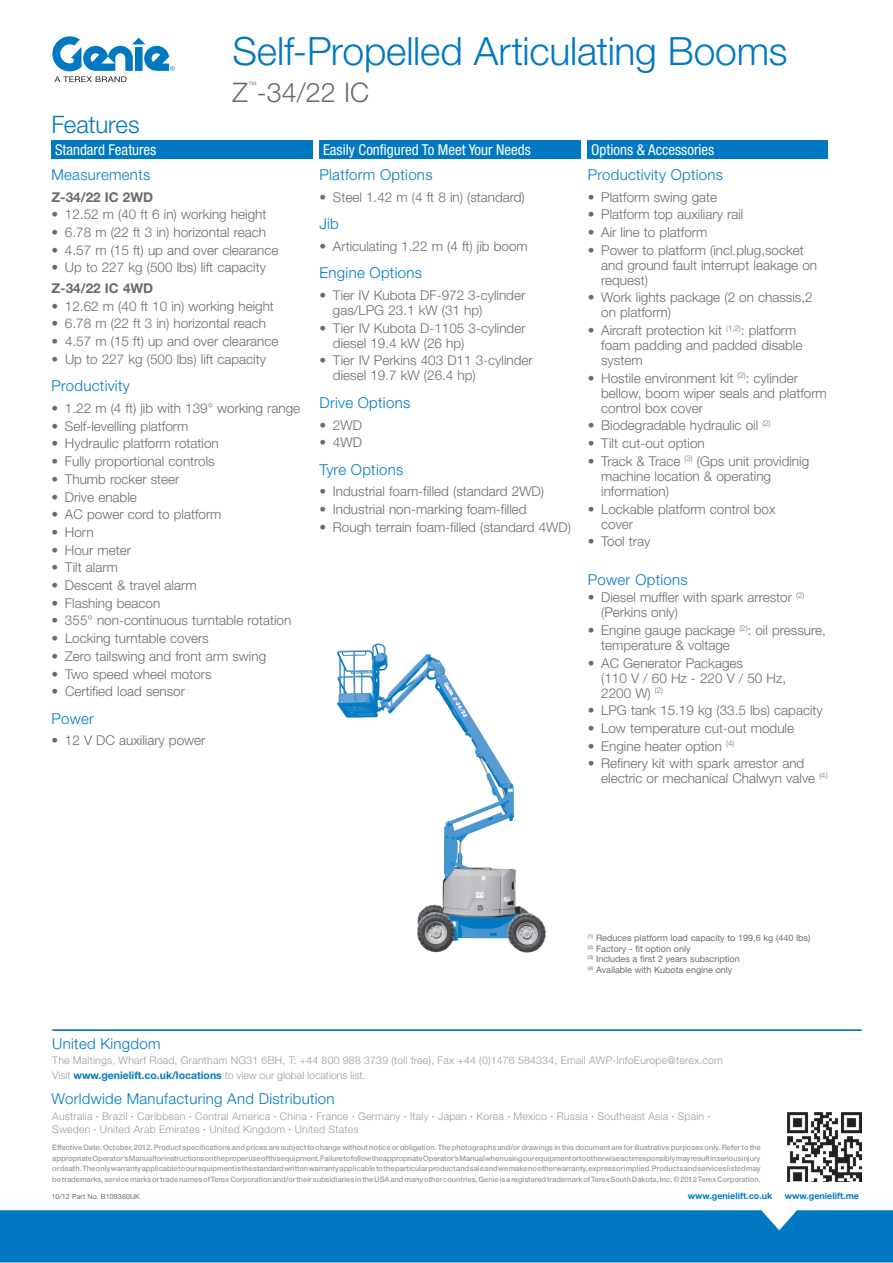
<style>
.page{position:relative;width:893px;height:1263px;background:#fff}
.page>*{position:absolute;margin:0;border:0;box-sizing:border-box;transform-origin:0 0}
.t1{font:300 39px "Helvetica Neue LT Std";letter-spacing:-.005em;color:#0079c2}
.t2{font:300 27px "Helvetica Neue LT Std";color:#6b6b68}
.t3{font:300 24px "Helvetica Neue LT Std";letter-spacing:-.01em;color:#0079c2}
.t4{font:300 15px "Helvetica Neue LT Std";letter-spacing:.02em;color:#0079c2}
.t5{font:condensed 15px "Helvetica Neue LT Std";color:#fff}
.t6{font:300 13.5px/15px "Helvetica Neue LT Std";color:#6b6b68}
.t7{font:700 13.5px "Helvetica Neue LT Std";color:#6b6b68}
.t8{font:300 10.5px/13.5px "Helvetica Neue LT Std";letter-spacing:.02em;color:#959ca1}
.t9{font:300 10.5px "Helvetica Neue LT Std";color:#959ca1}
.t10{font:9px/10.5px "Helvetica Neue LT Std";color:#6b6b68}
.t11{font:700 9px "Helvetica Neue LT Std";color:#0079c2}
.t12{font:300 8.7px "Helvetica Neue LT Std";color:#6b6b68}
.t13{font:500 7.5px/10.5px "Helvetica Neue LT Std";color:#959ca1;text-align:justify}
.t14{font:7.2px "Helvetica Neue LT Std";letter-spacing:.01em;color:#6b6b68}
.s1{font-weight:700;color:#0079c2}
.s2{color:#0079c2}
</style>
<div class="page">
<div style="left:0;top:1210px;width:893px;height:52px;background:#0079c2"></div>
<svg style="left:52px;top:36px;width:123px;height:46px"></svg>
<hr style="left:51px;top:1029px;width:810px;height:1px;background:#c0bfbf">
<img style="left:787px;top:1112px;width:75px;height:70px">
<hr style="left:52px;top:1029px;width:810px;height:2px;background:#0079c2">
<div style="left:319px;top:140px;width:262px;height:19px;background:#0079c2"></div>
<div style="left:51px;top:140px;width:262px;height:19px;background:#0079c2"></div>
<div style="left:588px;top:140px;width:240px;height:19px;background:#0079c2"></div>
<img style="left:337px;top:643px;width:209px;height:310px">
<h3 class="t3" style="left:51px;top:110px;width:90px">Features</h3>
<h1 class="t1" style="left:233px;top:27px;width:556px">Self-Propelled Articulating Booms</h1>
<h2 class="t2" style="left:233px;top:76px;width:138px">Z -34/22 IC</h2>
<p class="t12" style="left:248px;top:80px;width:10px">™</p>
<p class="t5" style="left:55px;top:141px;width:103px">Standard Features</p>
<p class="t5" style="left:323px;top:141px;width:209px">Easily Configured To Meet Your Needs</p>
<p class="t5" style="left:591px;top:141px;width:124px">Options &amp; Accessories</p>
<p class="t4" style="left:51px;top:165px;width:100px">Measurements</p>
<p class="t7" style="left:51px;top:188px;width:103px">Z-34/22 IC 2WD</p>
<p class="t6" style="left:51px;top:207px;width:216px">• 12.52 m (40 ft 6 in) working height</p>
<p class="t6" style="left:51px;top:224px;width:216px">• 6.78 m (22 ft 3 in) horizontal reach</p>
<p class="t6" style="left:51px;top:242px;width:229px">• 4.57 m (15 ft) up and over clearance</p>
<p class="t6" style="left:51px;top:260px;width:216px">• Up to 227 kg (500 lbs) lift capacity</p>
<p class="t7" style="left:51px;top:280px;width:103px">Z-34/22 IC 4WD</p>
<p class="t6" style="left:51px;top:298px;width:224px">• 12.62 m (40 ft 10 in) working height</p>
<p class="t6" style="left:51px;top:316px;width:216px">• 6.78 m (22 ft 3 in) horizontal reach</p>
<p class="t6" style="left:52px;top:333px;width:229px">• 4.57 m (15 ft) up and over clearance</p>
<p class="t6" style="left:52px;top:351px;width:216px">• Up to 227 kg (500 lbs) lift capacity</p>
<p class="t4" style="left:51px;top:377px;width:80px">Productivity</p>
<p class="t6" style="left:51px;top:400px;width:250px">• 1.22 m (4 ft) jib with 139° working range</p>
<p class="t6" style="left:51px;top:418px;width:138px">• Self-levelling platform</p>
<p class="t6" style="left:51px;top:436px;width:169px">• Hydraulic platform rotation</p>
<p class="t6" style="left:51px;top:453px;width:165px">• Fully proportional controls</p>
<p class="t6" style="left:51px;top:471px;width:130px">• Thumb rocker steer</p>
<p class="t6" style="left:51px;top:489px;width:87px">• Drive enable</p>
<p class="t6" style="left:51px;top:507px;width:172px">• AC power cord to platform</p>
<p class="t6" style="left:51px;top:524px;width:44px">• Horn</p>
<p class="t6" style="left:51px;top:542px;width:81px">• Hour meter</p>
<p class="t6" style="left:51px;top:560px;width:68px">• Tilt alarm</p>
<p class="t6" style="left:51px;top:577px;width:147px">• Descent &amp; travel alarm</p>
<p class="t6" style="left:51px;top:595px;width:110px">• Flashing beacon</p>
<p class="t6" style="left:51px;top:613px;width:241px">• 355° non-continuous turntable rotation</p>
<p class="t6" style="left:52px;top:630px;width:159px">• Locking turntable covers</p>
<p class="t6" style="left:52px;top:648px;width:216px">• Zero tailswing and front arm swing</p>
<p class="t6" style="left:52px;top:666px;width:162px">• Two speed wheel motors</p>
<p class="t6" style="left:52px;top:684px;width:135px">• Certified load sensor</p>
<p class="t4" style="left:51px;top:709px;width:44px">Power</p>
<p class="t6" style="left:51px;top:733px;width:156px">• 12 V DC auxiliary power</p>
<p class="t4" style="left:319px;top:165px;width:115px">Platform Options</p>
<p class="t6" style="left:319px;top:189px;width:207px">• Steel 1.42 m (4 ft 8 in) (standard)</p>
<p class="t4" style="left:319px;top:214px;width:21px">Jib</p>
<p class="t6" style="left:319px;top:238px;width:210px">• Articulating 1.22 m (4 ft) jib boom</p>
<p class="t4" style="left:319px;top:264px;width:104px">Engine Options</p>
<p class="t6" style="left:333px;top:287px;width:194px;text-indent:-14px">• Tier IV Kubota DF-972 3-cylinder gas/LPG 23.1 kW (31 hp)</p>
<p class="t6" style="left:333px;top:320px;width:194px;text-indent:-14px">• Tier IV Kubota D-1105 3-cylinder diesel 19.4 kW (26 hp)</p>
<p class="t6" style="left:333px;top:353px;width:201px;text-indent:-14px">• Tier IV Perkins 403 D11 3-cylinder diesel 19.7 kW (26.4 hp)</p>
<p class="t4" style="left:319px;top:393px;width:92px">Drive Options</p>
<p class="t6" style="left:319px;top:417px;width:44px">• 2WD</p>
<p class="t6" style="left:319px;top:435px;width:44px">• 4WD</p>
<p class="t4" style="left:319px;top:460px;width:85px">Tyre Options</p>
<p class="t6" style="left:319px;top:484px;width:226px">• Industrial foam-filled (standard 2WD)</p>
<p class="t6" style="left:319px;top:501px;width:209px">• Industrial non-marking foam-filled</p>
<p class="t6" style="left:319px;top:519px;width:253px">• Rough terrain foam-filled (standard 4WD)</p>
<p class="t4" style="left:588px;top:165px;width:137px">Productivity Options</p>
<p class="t6" style="left:588px;top:189px;width:131px">• Platform swing gate</p>
<p class="t6" style="left:588px;top:207px;width:157px">• Platform top auxiliary rail</p>
<p class="t6" style="left:588px;top:224px;width:121px">• Air line to platform</p>
<p class="t6" style="left:601px;top:242px;width:217px;text-indent:-14px">• Power to platform (incl.plug,socket and ground fault interrupt leakage on request)</p>
<p class="t6" style="left:601px;top:290px;width:213px;text-indent:-14px">• Work lights package (2 on chassis,2 on platform)</p>
<p class="t6" style="left:601px;top:322px;width:203px;text-indent:-13px">• Aircraft protection kit <sup>(1,2)</sup>: platform foam padding and padded disable system</p>
<p class="t6" style="left:601px;top:370px;width:227px;text-indent:-14px">• Hostile environment kit <sup>(2)</sup>: cylinder bellow, boom wiper seals and platform control box cover</p>
<p class="t6" style="left:588px;top:418px;width:184px">• Biodegradable hydraulic oil <sup>(2)</sup></p>
<p class="t6" style="left:588px;top:435px;width:119px">• Tilt cut-out option</p>
<p class="t6" style="left:601px;top:453px;width:210px;text-indent:-14px">• Track &amp; Trace <sup>(3)</sup> (Gps unit providinig machine location &amp; operating information)</p>
<p class="t6" style="left:601px;top:501px;width:176px;text-indent:-14px">• Lockable platform control box cover</p>
<p class="t6" style="left:588px;top:534px;width:64px">• Tool tray</p>
<p class="t4" style="left:588px;top:570px;width:102px">Power Options</p>
<p class="t6" style="left:601px;top:590px;width:205px;text-indent:-13px">• Diesel muffler with spark arrestor <sup>(2) </sup>(Perkins only)</p>
<p class="t6" style="left:601px;top:622px;width:226px;text-indent:-14px">• Engine gauge package <sup>(2)</sup>: oil pressure, temperature &amp; voltage</p>
<p class="t6" style="left:601px;top:655px;width:186px;text-indent:-14px">• AC Generator Packages<br>(110 V / 60 Hz - 220 V / 50 Hz,<br>2200 W) <sup>(2)</sup></p>
<p class="t6" style="left:588px;top:703px;width:237px">• LPG tank 15.19 kg (33.5 lbs) capacity</p>
<p class="t6" style="left:588px;top:720px;width:208px">• Low temperature cut-out module</p>
<p class="t6" style="left:588px;top:738px;width:148px">• Engine heater option <sup>(4)</sup></p>
<p class="t6" style="left:601px;top:756px;width:228px;text-indent:-14px">• Refinery kit with spark arrestor and electric or mechanical Chalwyn valve <sup>(4)</sup></p>
<p class="t10" style="left:588px;top:933px;width:224px"><sup>(1)</sup> Reduces platform load capacity to 199,6 kg (440 lbs) <sup>(2)</sup> Factory - fit option only<br><sup>(3)</sup> Includes a first 2 years subscription<br><sup>(4)</sup> Available with Kubota engine only</p>
<p class="t4" style="left:52px;top:1035px;width:110px">United Kingdom</p>
<p class="t8" style="left:52px;top:1053px;width:672px">The Maltings, Wharf Road, Grantham NG31 6BH, T: +44 800 988 3739 (toll free), Fax +44 (0)1476 584334, Email AWP-InfoEurope@terex.com</p>
<p class="t9" style="left:52px;top:1069px;width:315px">Visit <span class="s1">www.genielift.co.uk/locations</span> to view our global locations list.</p>
<p class="t4" style="left:51px;top:1089px;width:285px">Worldwide Manufacturing And Distribution</p>
<p class="t8" style="left:52px;top:1109px;width:660px">Australia <span class="s2">·</span> Brazil <span class="s2">·</span> Caribbean <span class="s2">·</span> Central America <span class="s2">·</span> China <span class="s2">·</span> France <span class="s2">·</span> Germany <span class="s2">·</span> Italy <span class="s2">·</span> Japan <span class="s2">·</span> Korea <span class="s2">·</span> Mexico <span class="s2">·</span> Russia <span class="s2">·</span> Southeast Asia <span class="s2">·</span> Spain <span class="s2">·<br></span>Sweden <span class="s2">·</span> United Arab Emirates <span class="s2">·</span> United Kingdom <span class="s2">·</span> United States</p>
<p class="t13" style="left:52px;top:1142px;width:710px">Effective Date: October, 2012. Product specifications and prices are subject to change without notice or obligation. The photographs and/or drawings in this document are for illustrative purposes only. Refer to the appropriate Operator’s Manual for instructions on the proper use of this equipment. Failure to follow the appropriate Operator’s Manual when using our equipment or to otherwise act irresponsibly may result in serious injury or death. The only warranty applicable to our equipment is the standard written warranty applicable to the particular product and sale and we make no other warranty, express or implied. Products and services listed may be trademarks, service marks or trade names of Terex Corporation and/or their subsidiaries in the USA and many other countries. Genie is a registered trademark of Terex South Dakota, Inc. © 2012 Terex Corporation.</p>
<p class="t14" style="left:51px;top:1192px;width:90px">10/12 Part No. B109360UK</p>
<p class="t11" style="left:688px;top:1190px;width:86px">www.genielift.co.uk</p>
<p class="t11" style="left:785px;top:1190px;width:76px">www.genielift.me</p>
</div>
